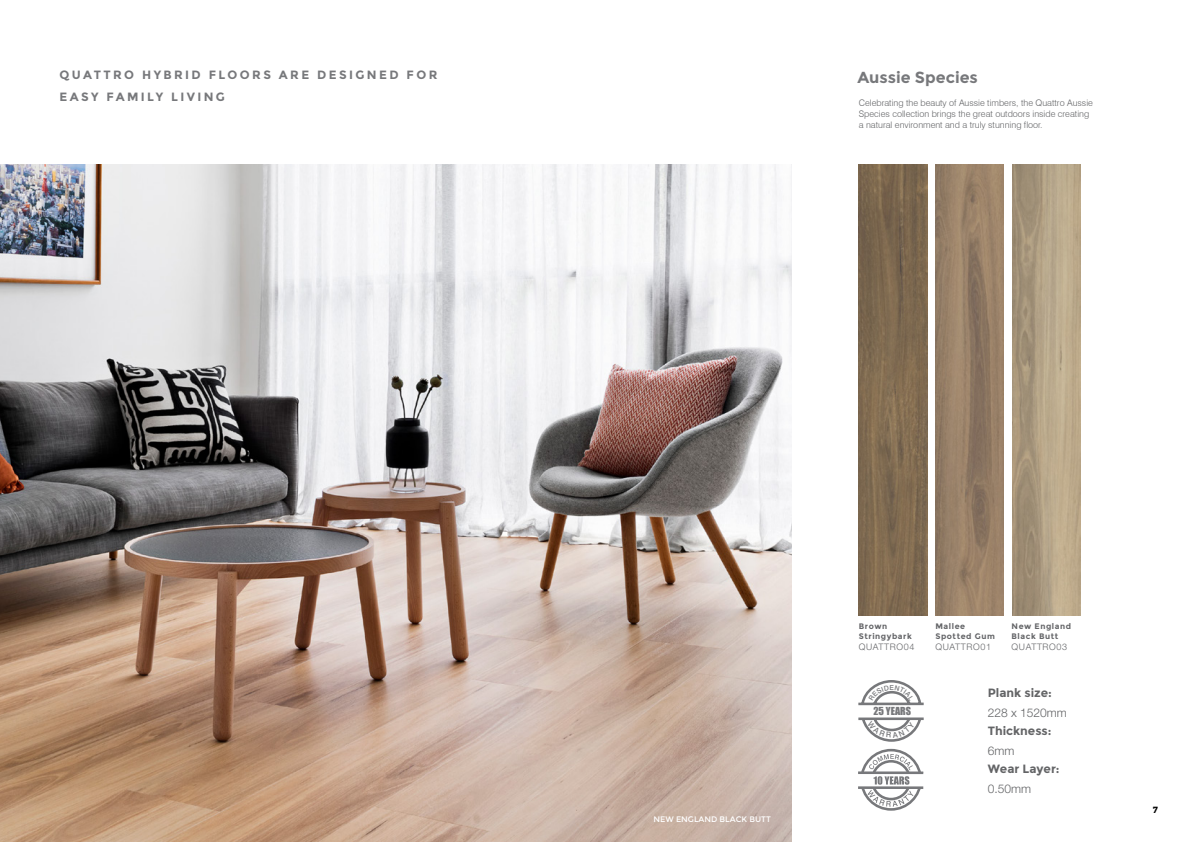
<style>
.page{position:relative;width:1191px;height:842px;background:#fff}
.page>*{position:absolute;margin:0;border:0;box-sizing:border-box;transform-origin:0 0}
.t1{font:700 16px "Montserrat";color:#77787b}
.t2{font:700 12px/22px "Montserrat";letter-spacing:.2em;color:#77787b}
.t3{font:700 12px "Montserrat";color:#636466}
.t4{font:300 12px "Helvetica Neue LT Std";color:#636466}
.t5{font:10.3px "Impact";color:#77787b}
.t6{font:300 9px/11px "Swiss 721 BT";color:#636466}
.t7{font:300 9px "Helvetica Neue LT Std";letter-spacing:.07em;color:#646568}
.t8{font:700 9px "Montserrat";color:#000}
.t9{font:700 8px/10px "Montserrat";letter-spacing:.07em;color:#646568}
.t10{font:8px "Montserrat";color:#fff}
</style>
<div class="page">
<img style="left:1012px;top:164px;width:68px;height:451px">
<img style="left:935px;top:164px;width:69px;height:451px">
<img style="left:859px;top:164px;width:68px;height:451px">
<svg style="left:858px;top:749px;width:65px;height:62px"></svg>
<img style="left:0;top:164px;width:791px;height:678px">
<svg style="left:858px;top:680px;width:65px;height:62px"></svg>
<h2 class="t2" style="left:60px;top:64px;width:379px">QUATTRO HYBRID FLOORS ARE DESIGNED FOR<br>EASY FAMILY LIVING</h2>
<h1 class="t1" style="left:857px;top:68px;width:122px">Aussie Species</h1>
<p class="t6" style="left:859px;top:97px;width:236px">Celebrating the beauty of Aussie timbers, the Quattro Aussie<br>Species collection brings the great outdoors inside creating a natural environment and a truly stunning floor.</p>
<p class="t10" style="left:653px;top:814px;width:119px">NEW ENGLAND BLACK BUTT</p>
<p class="t9" style="left:859px;top:621px;width:55px">Brown<br>Stringybark</p>
<p class="t7" style="left:859px;top:641px;width:57px">QUATTRO04</p>
<p class="t5" style="left:873px;top:703px;width:39px">25 YEARS</p>
<p class="t9" style="left:935px;top:621px;width:61px">Mallee<br>Spotted Gum</p>
<p class="t7" style="left:935px;top:641px;width:57px">QUATTRO01</p>
<p class="t9" style="left:1011px;top:621px;width:61px">New England<br>Black Butt</p>
<p class="t7" style="left:1011px;top:641px;width:57px">QUATTRO03</p>
<h2 class="t3" style="left:987px;top:685px;width:66px">Plank size:</h2>
<h2 class="t4" style="left:987px;top:705px;width:81px">228 x 1520mm</h2>
<h2 class="t3" style="left:987px;top:723px;width:65px">Thickness:</h2>
<h2 class="t4" style="left:987px;top:743px;width:28px">6mm</h2>
<h2 class="t3" style="left:987px;top:761px;width:73px">Wear Layer:</h2>
<h2 class="t4" style="left:987px;top:781px;width:45px">0.50mm</h2>
<p class="t8" style="left:1153px;top:804px;width:7px">7</p>
</div>
